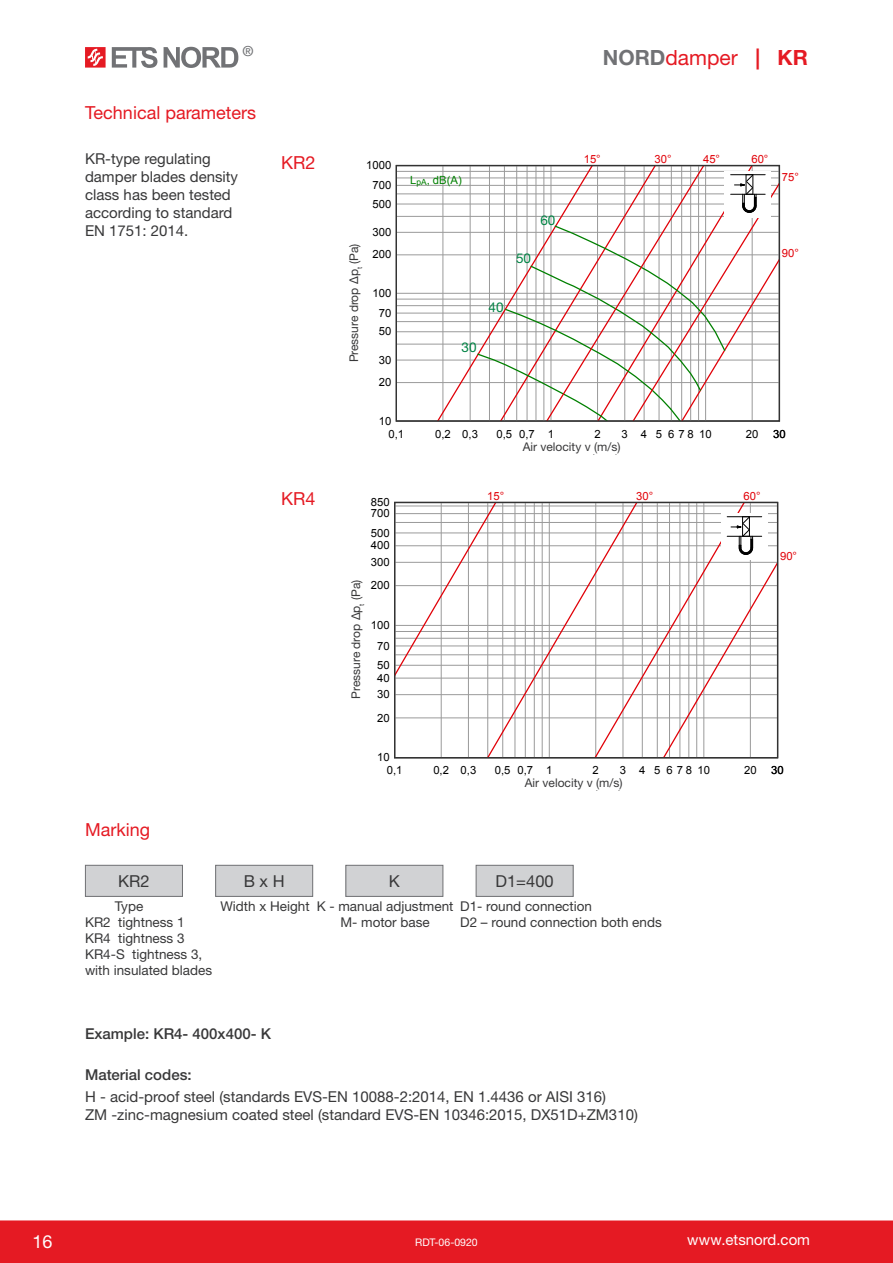
<style>
.page{position:relative;width:893px;height:1263px;background:#fff}
.page>*{position:absolute;margin:0;border:0;box-sizing:border-box;transform-origin:0 0}
.t1{font:21px "Helvetica Neue LTW1 G";color:#e51a23}
.Pealkiri{font:18px "Helvetica Neue LTW1 G";color:#e51a23}
.t2{font:18px "Helvetica Neue LTW1 G";color:#fff}
.Markeering_kast{font:16.5px "Helvetica Neue LTW1 G";color:#383839}
.Tekst_1{font:15px/18px "Helvetica Neue LTW1 G";color:#383839}
.Näidis{font:500 15px "Helvetica Neue LTW1 G";color:#383839}
.t3{font:15px "Helvetica Neue LTW1 G";color:#fff}
.t4{font:500 13.95px "Helvetica Neue LTW1 G";color:#717275}
.markeering_kiri{font:13.5px/16.2px "Helvetica Neue LTW1 G";color:#383839}
.Graafik{font:13.5px "Helvetica Neue LTW1 G";color:#008344}
.t5{font:12.3px "Arial";color:#000}
.graafik{font:12px "Helvetica Neue LTW1 G";color:#383839}
.t6{font:11.25px "Arial";color:#000}
.t7{font:11.25px "Arial";color:#e10008}
.t8{font:11.25px "Arial";color:#008000}
.t9{font:10.5px "Helvetica Neue LTW1 G";color:#fff}
.s1{font-weight:700;color:#717275}
.s2{font-weight:700}
</style>
<div class="page">
<div style="left:0;top:1220px;width:893px;height:43px;background:#e51a23"></div>
<svg style="left:112px;top:47px;width:45px;height:21px"></svg>
<svg style="left:164px;top:47px;width:74px;height:21px"></svg>
<svg style="left:85px;top:47px;width:21px;height:21px"></svg>
<svg style="left:398px;top:167px;width:78px;height:92px"></svg>
<svg style="left:398px;top:259px;width:78px;height:161px"></svg>
<div style="left:396px;top:165px;width:384px;height:257px;border:1px solid #333"></div>
<svg style="left:476px;top:166px;width:303px;height:254px"></svg>
<hr style="left:750px;top:502px;width:1px;height:256px;background:#9a9a9a">
<hr style="left:395px;top:545px;width:383px;height:1px;background:#9a9a9a">
<hr style="left:395px;top:532px;width:383px;height:1px;background:#9a9a9a">
<hr style="left:395px;top:522px;width:383px;height:1px;background:#9a9a9a">
<hr style="left:395px;top:513px;width:383px;height:1px;background:#9a9a9a">
<hr style="left:395px;top:505px;width:383px;height:1px;background:#9a9a9a">
<svg style="left:396px;top:504px;width:349px;height:58px"></svg>
<svg style="left:396px;top:562px;width:380px;height:194px"></svg>
<div style="left:394px;top:502px;width:384px;height:256px;border:1px solid #333"></div>
<div style="left:721px;top:513px;width:47px;height:47px;background:#fff"></div>
<hr style="left:727px;top:516px;width:35px;height:1px;background:#000">
<hr style="left:727px;top:536px;width:35px;height:1px;background:#000">
<svg style="left:731px;top:516px;width:22px;height:38px"></svg>
<div style="left:216px;top:865px;width:97px;height:31px;background:#d1d2d4"></div>
<div style="left:215px;top:865px;width:98px;height:32px;border:1px solid #717275"></div>
<div style="left:85px;top:865px;width:97px;height:31px;background:#d1d2d4"></div>
<div style="left:85px;top:865px;width:98px;height:32px;border:1px solid #717275"></div>
<div style="left:346px;top:865px;width:97px;height:31px;background:#d1d2d4"></div>
<div style="left:345px;top:865px;width:98px;height:32px;border:1px solid #717275"></div>
<div style="left:476px;top:865px;width:97px;height:31px;background:#d1d2d4"></div>
<div style="left:476px;top:865px;width:97px;height:32px;border:1px solid #717275"></div>
<p class="t4" style="left:242px;top:43px;width:13px">®</p>
<p class="t1" style="left:603px;top:44px;width:207px"><span class="s1">NORD</span>damper <span class="s2">| KR</span></p>
<p class="Pealkiri" style="left:85px;top:102px;width:172px">Technical parameters</p>
<p class="Tekst_1" style="left:85px;top:149px;width:155px">KR-type regulating damper blades density class has been tested according to standard<br>EN 1751: 2014.</p>
<p class="t7" style="left:584px;top:152px;width:19px">15°</p>
<p class="t7" style="left:655px;top:152px;width:19px">30°</p>
<p class="t7" style="left:751px;top:152px;width:19px">60°</p>
<p class="t7" style="left:703px;top:152px;width:19px">45°</p>
<p class="Pealkiri" style="left:281px;top:152px;width:36px">KR2</p>
<p class="t6" style="left:366px;top:158px;width:27px">1000</p>
<p class="t8" style="left:410px;top:172px;width:53px">L<sub>pA</sub>, dB(A)</p>
<p class="t7" style="left:782px;top:170px;width:19px">75°</p>
<p class="t6" style="left:372px;top:178px;width:20px">700</p>
<p class="t6" style="left:372px;top:196px;width:20px">500</p>
<p class="Graafik" style="left:540px;top:212px;width:17px">60</p>
<p class="t6" style="left:372px;top:225px;width:20px">300</p>
<p class="Pealkiri" style="left:85px;top:818px;width:67px">Marking</p>
<p class="Pealkiri" style="left:281px;top:488px;width:36px">KR4</p>
<p class="t5" style="left:343px;top:345px;width:105px;rotate:-90deg">Rõhukadu p<sub>t</sub> (Pa)</p>
<p class="graafik" style="left:346px;top:362px;width:120px;rotate:-90deg">Pressure drop ∆p<sub>t</sub> (Pa)</p>
<p class="t6" style="left:372px;top:247px;width:20px">200</p>
<p class="t6" style="left:372px;top:286px;width:20px">100</p>
<p class="t6" style="left:379px;top:305px;width:14px">70</p>
<p class="t6" style="left:379px;top:324px;width:14px">50</p>
<p class="t6" style="left:379px;top:352px;width:14px">30</p>
<p class="t6" style="left:379px;top:375px;width:14px">20</p>
<p class="Graafik" style="left:516px;top:250px;width:17px">50</p>
<p class="Graafik" style="left:461px;top:339px;width:17px">30</p>
<p class="Graafik" style="left:488px;top:299px;width:17px">40</p>
<p class="t7" style="left:782px;top:246px;width:19px">90°</p>
<p class="t6" style="left:379px;top:413px;width:14px">10</p>
<p class="t6" style="left:388px;top:426px;width:17px">0,1</p>
<p class="t6" style="left:435px;top:426px;width:44px">0,2 0,3</p>
<p class="t6" style="left:497px;top:426px;width:59px">0,5 0,7 1</p>
<p class="t6" style="left:594px;top:426px;width:8px">2</p>
<p class="t6" style="left:622px;top:426px;width:92px">3 4 567810</p>
<p class="t6" style="left:746px;top:426px;width:14px">20</p>
<p class="t6" style="left:773px;top:426px;width:14px">30</p>
<p class="graafik" style="left:523px;top:439px;width:99px">Air velocity v (m/s)</p>
<p class="t5" style="left:556px;top:439px;width:64px">Kiirus (m/s)</p>
<p class="t6" style="left:371px;top:495px;width:20px">850</p>
<p class="t6" style="left:371px;top:506px;width:20px">700</p>
<p class="t6" style="left:371px;top:525px;width:20px">500</p>
<p class="t6" style="left:371px;top:538px;width:20px">400</p>
<p class="t6" style="left:371px;top:555px;width:20px">300</p>
<p class="t7" style="left:487px;top:489px;width:19px">15°</p>
<p class="t7" style="left:636px;top:489px;width:19px">30°</p>
<p class="t7" style="left:744px;top:489px;width:19px">60°</p>
<p class="t7" style="left:780px;top:549px;width:19px">90°</p>
<p class="t5" style="left:348px;top:682px;width:105px;rotate:-90deg">Rõhukadu p<sub>t</sub> (Pa)</p>
<p class="graafik" style="left:349px;top:699px;width:120px;rotate:-90deg">Pressure drop ∆p<sub>t</sub> (Pa)</p>
<p class="t6" style="left:371px;top:578px;width:20px">200</p>
<p class="t6" style="left:371px;top:618px;width:20px">100</p>
<p class="t6" style="left:377px;top:638px;width:14px">70</p>
<p class="t6" style="left:377px;top:658px;width:14px">50</p>
<p class="t6" style="left:377px;top:670px;width:14px">40</p>
<p class="t6" style="left:377px;top:687px;width:14px">30</p>
<p class="t6" style="left:377px;top:710px;width:14px">20</p>
<p class="t6" style="left:377px;top:750px;width:14px">10</p>
<p class="t6" style="left:387px;top:763px;width:17px">0,1</p>
<p class="t6" style="left:433px;top:763px;width:44px">0,2 0,3</p>
<p class="t6" style="left:495px;top:763px;width:59px">0,5 0,7 1</p>
<p class="t6" style="left:593px;top:763px;width:8px">2</p>
<p class="t6" style="left:620px;top:763px;width:92px">3 4 567810</p>
<p class="t6" style="left:744px;top:763px;width:14px">20</p>
<p class="t6" style="left:771px;top:763px;width:14px">30</p>
<p class="graafik" style="left:525px;top:776px;width:99px">Air velocity v (m/s)</p>
<p class="t5" style="left:550px;top:776px;width:74px">Kiirus v (m/s)</p>
<p class="Markeering_kast" style="left:118px;top:871px;width:33px">KR2</p>
<p class="Markeering_kast" style="left:244px;top:871px;width:42px">B x H</p>
<p class="Markeering_kast" style="left:389px;top:871px;width:13px">K</p>
<p class="Markeering_kast" style="left:495px;top:871px;width:60px">D1=400</p>
<p class="markeering_kiri" style="left:115px;top:897px;width:30px">Type</p>
<p class="markeering_kiri" style="left:85px;top:914px;width:101px">KR2 tightness 1</p>
<p class="markeering_kiri" style="left:85px;top:930px;width:101px">KR4 tightness 3</p>
<p class="markeering_kiri" style="left:85px;top:946px;width:129px">KR4-S tightness 3, with insulated blades</p>
<p class="markeering_kiri" style="left:220px;top:897px;width:91px">Width x Height</p>
<p class="markeering_kiri" style="left:317px;top:897px;width:138px">K - manual adjustment</p>
<p class="markeering_kiri" style="left:340px;top:914px;width:91px">M- motor base</p>
<p class="markeering_kiri" style="left:460px;top:897px;width:133px">D1- round connection</p>
<p class="markeering_kiri" style="left:460px;top:914px;width:203px">D2 – round connection both ends</p>
<p class="Näidis" style="left:85px;top:1025px;width:187px">Example: KR4- 400x400- K</p>
<p class="Näidis" style="left:85px;top:1065px;width:108px">Material codes:</p>
<p class="Tekst_1" style="left:85px;top:1087px;width:523px">H - acid-proof steel (standards EVS-EN 10088-2:2014, EN 1.4436 or AISI 316)</p>
<p class="Tekst_1" style="left:85px;top:1105px;width:554px">ZM -zinc-magnesium coated steel (standard EVS-EN 10346:2015, DX51D+ZM310)</p>
<p class="t2" style="left:33px;top:1230px;width:22px">16</p>
<p class="t9" style="left:415px;top:1235px;width:64px">RDT-06-0920</p>
<p class="t3" style="left:687px;top:1230px;width:124px">www.etsnord.com</p>
</div>
